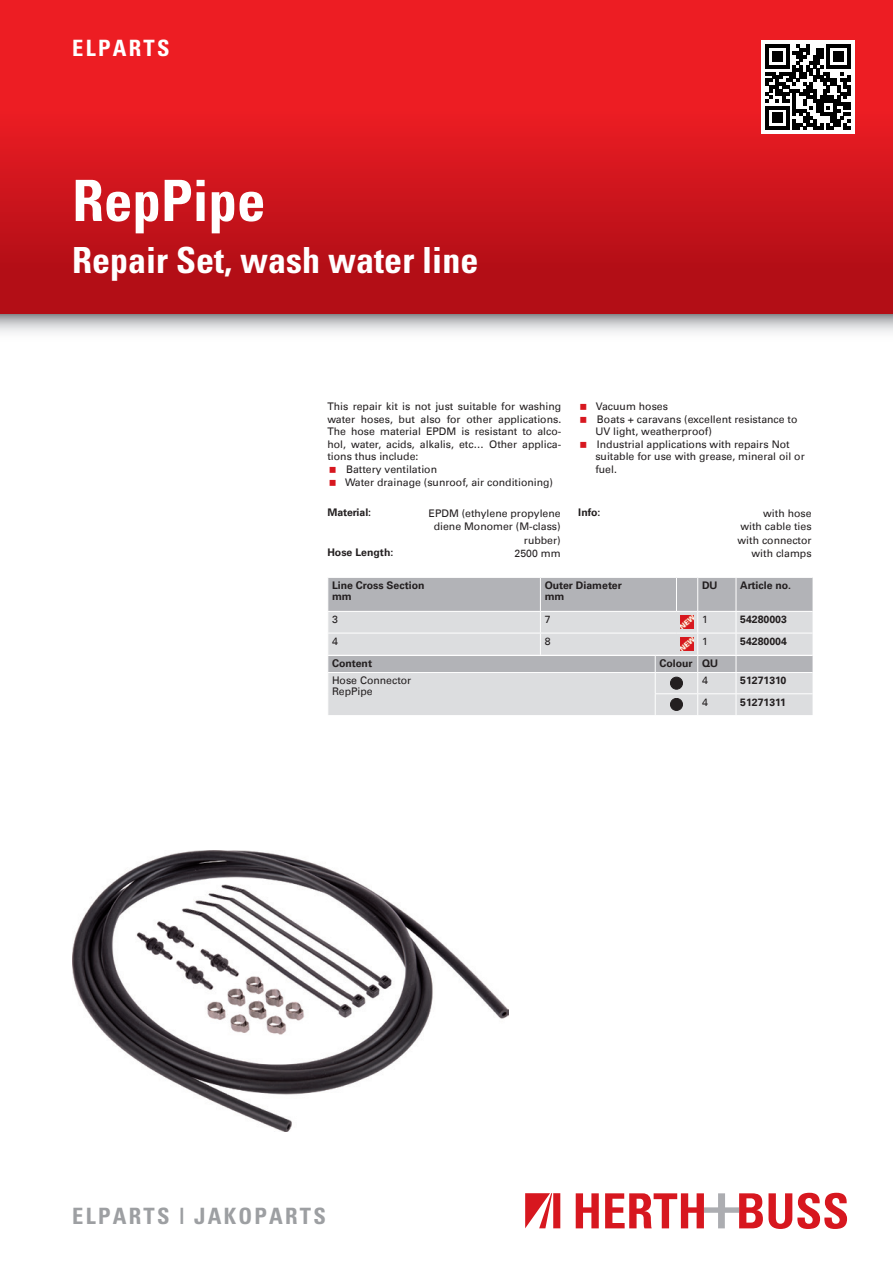
<style>
.page{position:relative;width:893px;height:1263px;background:#fff}
.page>*{position:absolute;margin:0;border:0;box-sizing:border-box;transform-origin:0 0}
.t1{font:700 condensed 57px "Univers";color:#fff}
.t2{font:700 condensed 36px "Univers";color:#fff}
.t3{font:700 condensed 22.5px "Univers";letter-spacing:.1em;color:#9d9fa2}
.t4{font:700 condensed 22.5px "Univers";letter-spacing:.1em;color:#fff}
.t5{font:10.5px/12.6px "Univers Com 55 Roman";color:#231f20}
.t6{font:700 10.5px/10.5px "Univers Com 65";color:#231f20}
</style>
<div class="page">
<img style="left:0;top:0;width:893px;height:333px">
<div style="left:761px;top:40px;width:94px;height:94px;background:#fff"></div>
<svg style="left:765px;top:45px;width:85px;height:85px"></svg>
<svg style="left:576px;top:1193px;width:23px;height:35px"></svg>
<svg style="left:605px;top:1193px;width:242px;height:36px"></svg>
<svg style="left:525px;top:1193px;width:35px;height:35px"></svg>
<svg style="left:328px;top:577px;width:485px;height:138px;background:#ceced1"></svg>
<div style="left:670px;top:677px;width:12px;height:12px;background:#231f20;border-radius:50%"></div>
<div style="left:670px;top:677px;width:13px;height:12px;border:1px solid #231f20;border-radius:50%"></div>
<div style="left:670px;top:698px;width:12px;height:12px;background:#231f20;border-radius:50%"></div>
<div style="left:670px;top:698px;width:13px;height:13px;border:1px solid #231f20;border-radius:50%"></div>
<img style="left:72px;top:850px;width:436px;height:281px">
<h3 class="t4" style="left:72px;top:34px;width:99px">ELPARTS</h3>
<h1 class="t1" style="left:72px;top:166px;width:195px">RepPipe</h1>
<h2 class="t2" style="left:72px;top:238px;width:408px">Repair Set, wash water line</h2>
<p class="t5" style="left:327px;top:400px;width:235px">This repair kit is not just suitable for washing</p>
<p class="t5" style="left:327px;top:413px;width:235px">water hoses, but also for other applications.</p>
<p class="t5" style="left:327px;top:425px;width:235px">The hose material EPDM is resistant to alco-</p>
<p class="t5" style="left:327px;top:438px;width:235px">hol, water, acids, alkalis, etc… Other applica-</p>
<p class="t5" style="left:327px;top:450px;width:93px">tions thus include:</p>
<p class="t5" style="left:346px;top:463px;width:92px">Battery ventilation</p>
<p class="t5" style="left:345px;top:476px;width:210px">Water drainage (sunroof, air conditioning)</p>
<p class="t6" style="left:327px;top:507px;width:45px">Material:</p>
<p class="t5" style="left:428px;top:506px;width:134px;line-height:13.5px;text-align:right">EPDM (ethylene propylene diene Monomer (M-class) rubber)</p>
<p class="t6" style="left:327px;top:547px;width:67px">Hose Length:</p>
<p class="t5" style="left:515px;top:547px;width:48px">2500 mm</p>
<p class="t5" style="left:595px;top:400px;width:211px">Vacuum hoses<br>Boats + caravans (excellent resistance to<br>UV light, weatherproof)<br>Industrial applications with repairs Not suitable for use with grease, mineral oil or fuel.</p>
<p class="t6" style="left:578px;top:507px;width:24px">Info:</p>
<p class="t5" style="left:737px;top:506px;width:76px;line-height:13.5px;text-align:right">with hose<br>with cable ties with connector with clamps</p>
<p class="t6" style="left:332px;top:580px;width:94px">Line Cross Section mm</p>
<p class="t6" style="left:545px;top:580px;width:79px">Outer Diameter mm</p>
<p class="t6" style="left:702px;top:580px;width:17px">DU</p>
<p class="t6" style="left:740px;top:580px;width:52px">Article no.</p>
<p class="t5" style="left:332px;top:613px;width:7px">3</p>
<p class="t5" style="left:545px;top:613px;width:7px">7</p>
<p class="t5" style="left:702px;top:613px;width:7px">1</p>
<p class="t6" style="left:740px;top:614px;width:48px">54280003</p>
<p class="t5" style="left:332px;top:635px;width:7px">4</p>
<p class="t5" style="left:545px;top:635px;width:7px">8</p>
<p class="t5" style="left:702px;top:635px;width:7px">1</p>
<p class="t6" style="left:740px;top:636px;width:48px">54280004</p>
<p class="t6" style="left:332px;top:658px;width:42px">Content</p>
<p class="t6" style="left:659px;top:658px;width:60px">Colour QU</p>
<p class="t5" style="left:332px;top:675px;width:81px;line-height:10.5px">Hose Connector<br>RepPipe</p>
<p class="t5" style="left:702px;top:674px;width:7px">4</p>
<p class="t6" style="left:740px;top:675px;width:48px">51271310</p>
<p class="t5" style="left:702px;top:696px;width:7px">4</p>
<p class="t6" style="left:740px;top:697px;width:47px">51271311</p>
<h3 class="t3" style="left:72px;top:1202px;width:255px">ELPARTS | JAKOPARTS</h3>
</div>
